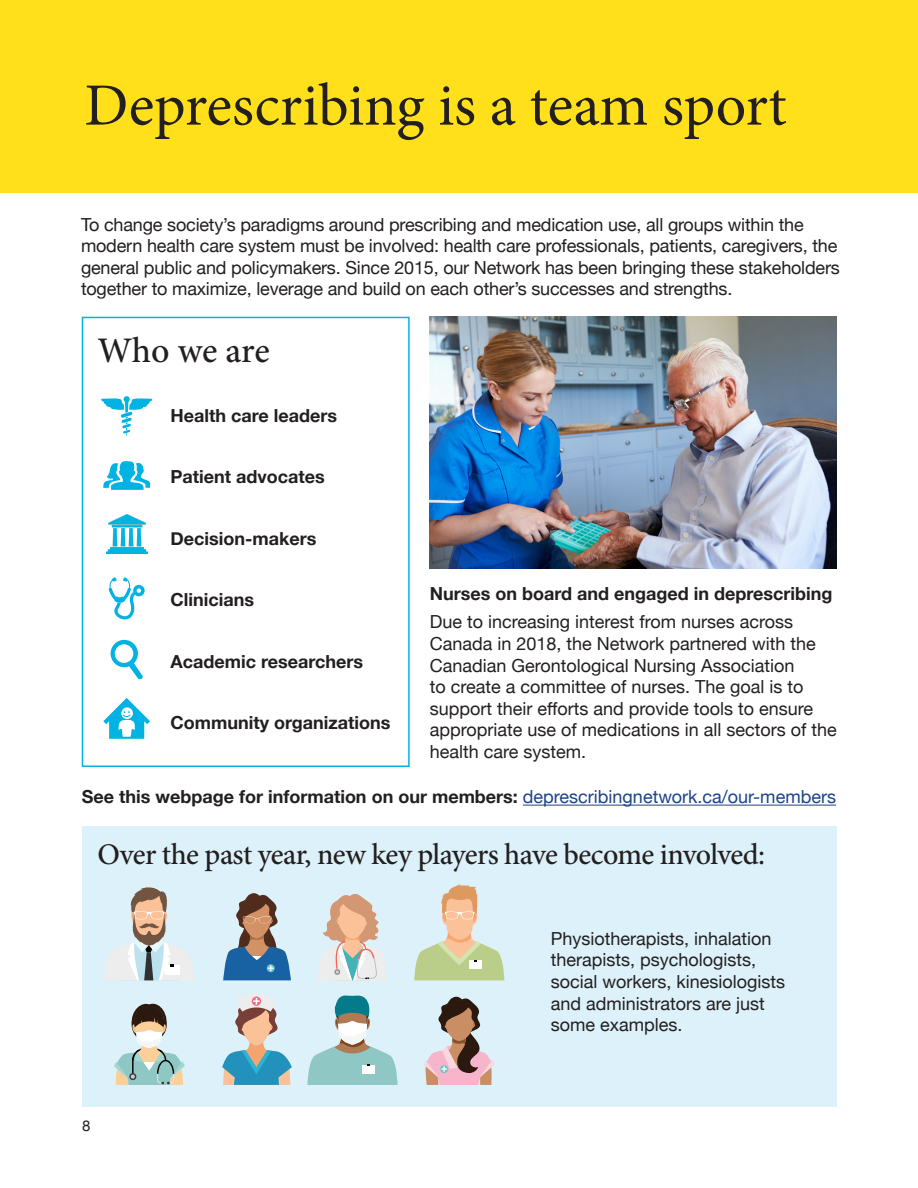
<style>
.page{position:relative;width:918px;height:1188px;background:#fff}
.page>*{position:absolute;margin:0;border:0;box-sizing:border-box;transform-origin:0 0}
.Heading_3{font:60px "Minion Pro";color:#231f20}
.Heading_2{font:500 36px "Minion Pro";letter-spacing:-.01em;color:#231f20}
.Heading_1{font:500 30px "Minion Pro";letter-spacing:-.025em;color:#231f20}
.t1{font:18px/21.6px "Helvetica Neue";color:#231f20}
.t2{font:700 18px "Helvetica Neue";color:#231f20}
.t3{font:15px "Helvetica Neue";color:#231f20}
.s1{font-weight:400;color:#1d4389}
</style>
<div class="page">
<div style="left:0;top:0;width:918px;height:192px;background:#ffe01b"></div>
<div style="left:82px;top:826px;width:755px;height:281px;background:#dcf1f9"></div>
<div style="left:82px;top:317px;width:328px;height:450px;border:2px solid #00b3e3"></div>
<svg style="left:101px;top:396px;width:51px;height:40px"></svg>
<img style="left:106px;top:514px;width:41px;height:40px">
<svg style="left:111px;top:640px;width:32px;height:39px"></svg>
<svg style="left:109px;top:577px;width:36px;height:42px"></svg>
<svg style="left:103px;top:461px;width:47px;height:29px"></svg>
<svg style="left:103px;top:698px;width:47px;height:41px"></svg>
<img style="left:430px;top:317px;width:407px;height:252px">
<svg style="left:114px;top:1003px;width:71px;height:82px"></svg>
<svg style="left:424px;top:997px;width:71px;height:88px"></svg>
<svg style="left:222px;top:993px;width:70px;height:92px"></svg>
<svg style="left:414px;top:884px;width:90px;height:96px"></svg>
<svg style="left:223px;top:893px;width:68px;height:87px"></svg>
<svg style="left:318px;top:894px;width:69px;height:86px"></svg>
<svg style="left:307px;top:995px;width:91px;height:90px"></svg>
<svg style="left:104px;top:887px;width:91px;height:93px"></svg>
<hr style="left:523px;top:805px;width:313px;height:1px;background:#1d4389">
<p class="Heading_3" style="left:84px;top:65px;width:704px">Deprescribing is a team sport</p>
<p class="t1" style="left:81px;top:215px;width:760px">To change society’s paradigms around prescribing and medication use, all groups within the modern health care system must be involved: health care professionals, patients, caregivers, the general public and policymakers. Since 2015, our Network has been bringing these stakeholders together to maximize, leverage and build on each other’s successes and strengths.</p>
<p class="Heading_2" style="left:97px;top:326px;width:174px">Who we are</p>
<p class="t2" style="left:171px;top:401px;width:168px">Health care leaders</p>
<p class="t2" style="left:171px;top:463px;width:156px">Patient advocates</p>
<p class="t2" style="left:171px;top:524px;width:147px">Decision-makers</p>
<p class="t2" style="left:171px;top:586px;width:85px">Clinicians</p>
<p class="t2" style="left:171px;top:647px;width:194px">Academic researchers</p>
<p class="t2" style="left:171px;top:709px;width:221px">Community organizations</p>
<p class="t2" style="left:430px;top:580px;width:404px">Nurses on board and engaged in deprescribing</p>
<p class="t1" style="left:430px;top:612px;width:409px">Due to increasing interest from nurses across Canada in 2018, the Network partnered with the Canadian Gerontological Nursing Association<br>to create a committee of nurses. The goal is to support their efforts and provide tools to ensure appropriate use of medications in all sectors of the health care system.</p>
<p class="t2" style="left:82px;top:783px;width:756px">See this webpage for information on our members: <span class="s1">deprescribingnetwork.ca/our-members</span></p>
<p class="Heading_1" style="left:97px;top:834px;width:669px">Over the past year, new key players have become involved:</p>
<p class="t3" style="left:82px;top:1115px;width:10px">8</p>
<p class="t1" style="left:551px;top:929px;width:236px">Physiotherapists, inhalation therapists, psychologists, social workers, kinesiologists and administrators are just some examples.</p>
</div>
